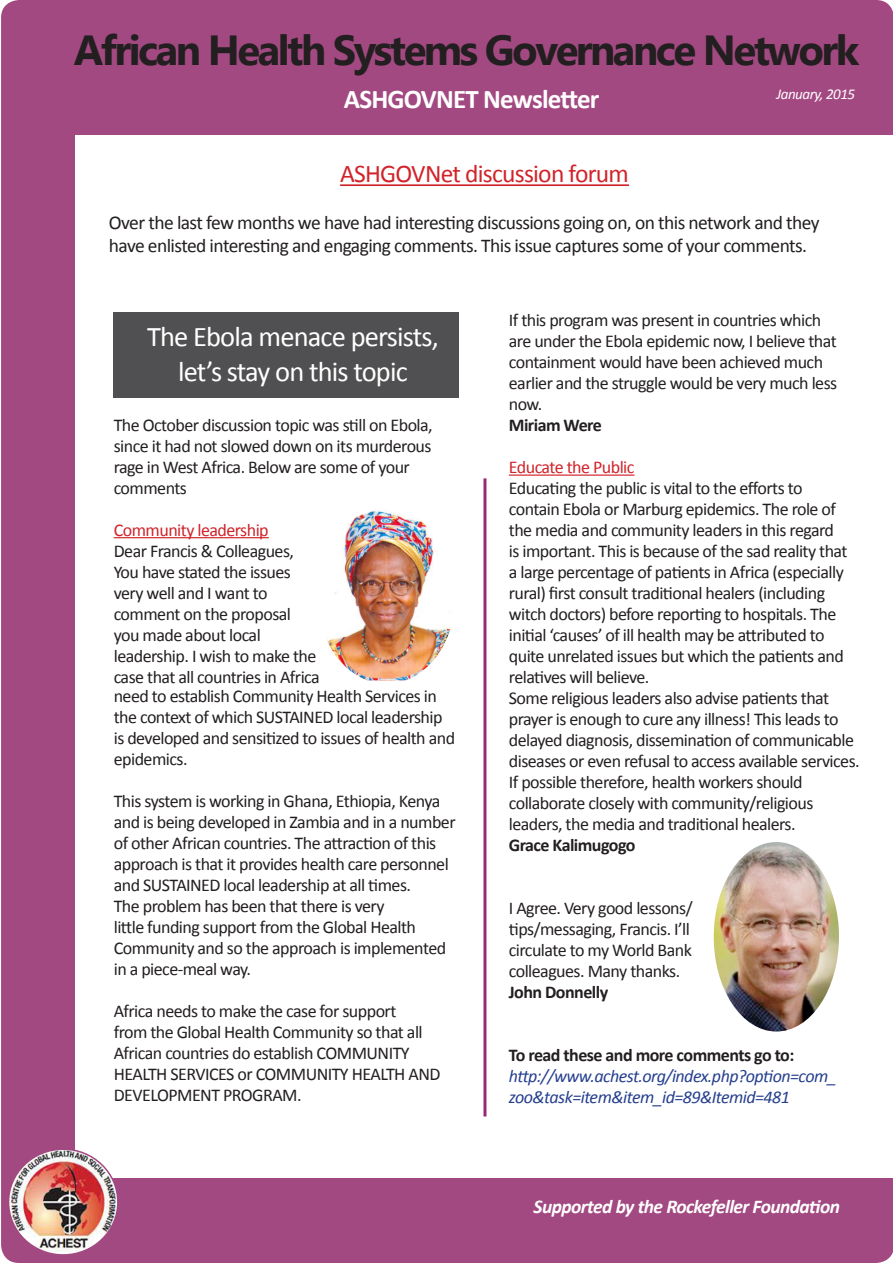
<style>
.page{position:relative;width:893px;height:1263px;background:#fff}
.page>*{position:absolute;margin:0;border:0;box-sizing:border-box;transform-origin:0 0}
.t1{font:700 42px "Microsoft New Tai Lue";letter-spacing:-.06em;color:#231f20}
.t2{font:28.5px/34.2px "Calibri";letter-spacing:-.03em;color:#fff;text-align:center}
.t3{font:700 27px "Calibri";letter-spacing:-.03em;color:#fff}
.t4{font:25.5px "Calibri";letter-spacing:-.03em;color:#d1232a}
.t5{font:19.5px/22.5px "Calibri";letter-spacing:-.03em;color:#231f20}
.t6{font:italic 700 19.5px "Calibri";letter-spacing:-.03em;color:#fff}
.t7{font:18px/21px "Calibri";letter-spacing:-.03em;color:#231f20}
.t8{font:italic 18px/21px "Calibri";letter-spacing:-.03em;color:#253f8e}
.t9{font:700 18px "Calibri";letter-spacing:-.03em;color:#231f20}
.t10{font:18px "Calibri";letter-spacing:-.03em;color:#d1232a}
.t11{font:italic 15px "Calibri";letter-spacing:-.03em;color:#fff}
.s1{font-weight:700;font-style:normal;color:#231f20}
</style>
<div class="page">
<div style="left:1px;top:0;width:891px;height:1263px;background:#a34982"></div>
<div style="left:75px;top:135px;width:818px;height:1043px;background:#fff"></div>
<hr style="left:340px;top:184px;width:289px;height:2px;background:#d1232a">
<div style="left:114px;top:313px;width:345px;height:85px;background:#505052"></div>
<hr style="left:114px;top:537px;width:155px;height:1px;background:#d1232a">
<hr style="left:483px;top:478px;width:3px;height:638px;background:#972875">
<img style="left:9px;top:1149px;width:109px;height:106px">
<div style="left:8px;top:1148px;width:111px;height:107px;border:2px solid #a34982;border-radius:50%"></div>
<hr style="left:509px;top:474px;width:125px;height:2px;background:#d1232a">
<svg style="left:892px;top:9px;width:1px;height:1245px"></svg>
<img style="left:327px;top:511px;width:124px;height:169px">
<img style="left:714px;top:842px;width:125px;height:189px">
<p class="t1" style="left:74px;top:26px;width:787px">African Health Systems Governance Network</p>
<p class="t3" style="left:344px;top:82px;width:257px">ASHGOVNET Newsletter</p>
<p class="t11" style="left:776px;top:84px;width:80px">January, 2015</p>
<p class="t4" style="left:340px;top:158px;width:290px">ASHGOVNet discussion forum</p>
<p class="t5" style="left:109px;top:211px;width:712px">Over the last few months we have had interesting discussions going on, on this network and they have enlisted interesting and engaging comments. This issue captures some of your comments.</p>
<p class="t2" style="left:147px;top:320px;width:293px">The Ebola menace persists, let’s stay on this topic</p>
<p class="t7" style="left:114px;top:414px;width:321px">The October discussion topic was still on Ebola, since it had not slowed down on its murderous rage in West Africa. Below are some of your comments</p>
<p class="t10" style="left:114px;top:518px;width:156px">Community leadership</p>
<p class="t7" style="left:114px;top:540px;width:182px">Dear Francis &amp; Colleagues,</p>
<p class="t7" style="left:114px;top:561px;width:208px">You have stated the issues very well and I want to comment on the proposal you made about local leadership. I wish to make the case that all countries in Africa</p>
<p class="t7" style="left:114px;top:686px;width:343px">need to establish Community Health Services in the context of which SUSTAINED local leadership is developed and sensitized to issues of health and epidemics.</p>
<p class="t7" style="left:114px;top:791px;width:343px">This system is working in Ghana, Ethiopia, Kenya and is being developed in Zambia and in a number of other African countries. The attraction of this approach is that it provides health care personnel and SUSTAINED local leadership at all times.</p>
<p class="t7" style="left:114px;top:896px;width:334px">The problem has been that there is very<br>little funding support from the Global Health Community and so the approach is implemented in a piece-meal way.</p>
<p class="t7" style="left:114px;top:1001px;width:328px">Africa needs to make the case for support<br>from the Global Health Community so that all African countries do establish COMMUNITY HEALTH SERVICES or COMMUNITY HEALTH AND DEVELOPMENT PROGRAM.</p>
<p class="t7" style="left:509px;top:310px;width:330px">If this program was present in countries which are under the Ebola epidemic now, I believe that containment would have been achieved much earlier and the struggle would be very much less now.</p>
<p class="t9" style="left:509px;top:414px;width:95px">Miriam Were</p>
<p class="t10" style="left:509px;top:456px;width:127px">Educate the Public</p>
<p class="t7" style="left:509px;top:478px;width:340px">Educating the public is vital to the efforts to contain Ebola or Marburg epidemics. The role of the media and community leaders in this regard is important. This is because of the sad reality that a large percentage of patients in Africa (especially rural) first consult traditional healers (including witch doctors) before reporting to hospitals. The initial ‘causes’ of ill health may be attributed to quite unrelated issues but which the patients and relatives will believe.</p>
<p class="t7" style="left:509px;top:688px;width:352px">Some religious leaders also advise patients that prayer is enough to cure any illness! This leads to delayed diagnosis, dissemination of communicable diseases or even refusal to access available services.<br>If possible therefore, health workers should collaborate closely with community/religious leaders, the media and traditional healers.</p>
<p class="t9" style="left:509px;top:834px;width:128px">Grace Kalimugogo</p>
<p class="t7" style="left:509px;top:898px;width:185px">I Agree. Very good lessons/ tips/messaging, Francis. I’ll circulate to my World Bank colleagues. Many thanks.</p>
<p class="t9" style="left:509px;top:981px;width:101px">John Donnelly</p>
<p class="t8" style="left:509px;top:1044px;width:329px"><span class="s1">To read these and more comments go to: </span>http://www.achest.org/index.php?option=com_ zoo&amp;task=item&amp;item_id=89&amp;Itemid=481</p>
<p class="t6" style="left:534px;top:1194px;width:308px">Supported by the Rockefeller Foundation</p>
</div>
